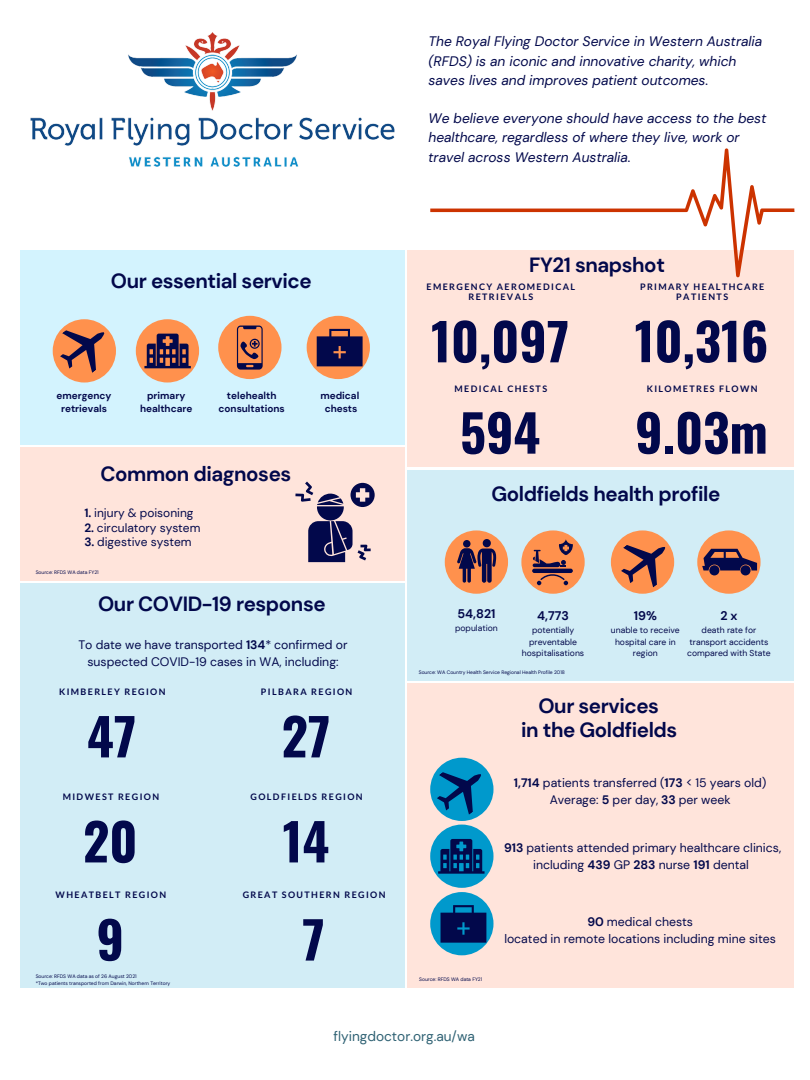
<style>
.page{position:relative;width:810px;height:1080px;background:#fff}
.page>*{position:absolute;margin:0;border:0;box-sizing:border-box;transform-origin:0 0}
.t1{font:700 51.06px "Oswald";color:#02084b}
.t2{font:700 20.5px "DM Sans";letter-spacing:-.02em;color:#02084b}
.t3{font:italic 13.75px/19.2px "DM Sans";color:#02084b}
.t4{font:13.69px "DM Sans";color:#2e6173}
.t5{font:700 12.5px "DM Sans";color:#02084b}
.t6{font:12.31px/16.9px "DM Sans";color:#02084b;text-align:center}
.t7{font:12px "DM Sans";color:#02084b}
.t8{font:700 10px/13.6px "DM Sans";color:#02084b;text-align:center}
.t9{font:700 8.94px/10.2px "Lato";letter-spacing:.155em;color:#02084b;text-align:center}
.t10{font:8.62px/11.8px "DM Sans";color:#02084b;text-align:center}
.t11{font:5px "DM Sans";color:#02084b}
.s1{font-weight:700}
</style>
<div class="page">
<div style="left:20px;top:448px;width:385px;height:133px;background:#ffe4db"></div>
<div style="left:408px;top:250px;width:386px;height:216px;background:#ffe4db"></div>
<div style="left:408px;top:470px;width:386px;height:211px;background:#d2edf6"></div>
<div style="left:20px;top:584px;width:385px;height:404px;background:#d2edf6"></div>
<div style="left:408px;top:683px;width:386px;height:305px;background:#ffe4db"></div>
<div style="left:20px;top:250px;width:385px;height:195px;background:#d3f3fe"></div>
<img style="left:31px;top:33px;width:363px;height:133px">
<svg style="left:430px;top:148px;width:365px;height:129px"></svg>
<div style="left:136px;top:319px;width:63px;height:64px;background:#ff914d;border-radius:50%"></div>
<div style="left:218px;top:316px;width:64px;height:63px;background:#ff914d;border-radius:50%"></div>
<div style="left:307px;top:316px;width:63px;height:63px;background:#ff914d;border-radius:50%"></div>
<svg style="left:52px;top:319px;width:64px;height:63px"></svg>
<svg style="left:144px;top:334px;width:47px;height:34px"></svg>
<svg style="left:237px;top:326px;width:26px;height:44px"></svg>
<svg style="left:317px;top:329px;width:46px;height:37px"></svg>
<svg style="left:295px;top:482px;width:80px;height:80px"></svg>
<div style="left:445px;top:530px;width:63px;height:64px;background:#ff914d;border-radius:50%"></div>
<div style="left:521px;top:530px;width:64px;height:64px;background:#ff914d;border-radius:50%"></div>
<div style="left:697px;top:530px;width:64px;height:64px;background:#ff914d;border-radius:50%"></div>
<svg style="left:457px;top:539px;width:39px;height:44px"></svg>
<hr style="left:532px;top:569px;width:41px;height:4px;background:#02084b;border-radius:2px">
<svg style="left:537px;top:574px;width:31px;height:11px"></svg>
<svg style="left:533px;top:539px;width:40px;height:28px"></svg>
<svg style="left:611px;top:530px;width:64px;height:64px"></svg>
<svg style="left:702px;top:549px;width:55px;height:26px"></svg>
<svg style="left:430px;top:757px;width:64px;height:64px"></svg>
<div style="left:430px;top:825px;width:64px;height:63px;background:#09c;border-radius:50%"></div>
<div style="left:430px;top:892px;width:64px;height:63px;background:#09c;border-radius:50%"></div>
<svg style="left:438px;top:839px;width:47px;height:35px"></svg>
<svg style="left:441px;top:905px;width:45px;height:38px;background:#012464"></svg>
<p class="t3" style="left:429px;top:32px;width:335px">The Royal Flying Doctor Service in Western Australia (RFDS) is an iconic and innovative charity, which saves lives and improves patient outcomes.</p>
<p class="t3" style="left:429px;top:109px;width:339px">We believe everyone should have access to the best healthcare, regardless of where they live, work or travel across Western Australia.</p>
<p class="t2" style="left:111px;top:268px;width:202px">Our essential service</p>
<p class="t8" style="left:57px;top:388px;width:56px">emergency retrievals</p>
<p class="t8" style="left:147px;top:388px;width:40px">primary</p>
<p class="t8" style="left:140px;top:402px;width:54px">healthcare</p>
<p class="t8" style="left:227px;top:388px;width:51px">telehealth</p>
<p class="t8" style="left:219px;top:402px;width:68px">consultations</p>
<p class="t2" style="left:101px;top:460px;width:192px">Common diagnoses</p>
<p class="t7" style="left:84px;top:505px;width:111px"><span class="s1">1.</span> injury &amp; poisoning</p>
<p class="t7" style="left:84px;top:520px;width:118px"><span class="s1">2.</span> circulatory system</p>
<p class="t7" style="left:84px;top:534px;width:109px"><span class="s1">3.</span> digestive system</p>
<p class="t11" style="left:36px;top:569px;width:65px">Source: RFDS WA data FY21</p>
<p class="t8" style="left:320px;top:388px;width:40px">medical</p>
<p class="t8" style="left:325px;top:402px;width:34px">chests</p>
<p class="t2" style="left:98px;top:591px;width:229px">Our COVID-19 response</p>
<p class="t6" style="left:78px;top:637px;width:271px">To date we have transported <span class="s1">134</span>* confirmed or suspected COVID-19 cases in WA, including:</p>
<p class="t9" style="left:59px;top:687px;width:108px">KIMBERLEY REGION</p>
<p class="t9" style="left:261px;top:687px;width:93px">PILBARA REGION</p>
<p class="t1" style="left:87px;top:697px;width:51px">47</p>
<p class="t1" style="left:282px;top:697px;width:50px">27</p>
<p class="t9" style="left:63px;top:792px;width:98px">MIDWEST REGION</p>
<p class="t9" style="left:251px;top:792px;width:114px">GOLDFIELDS REGION</p>
<p class="t1" style="left:83px;top:802px;width:56px">20</p>
<p class="t1" style="left:283px;top:802px;width:48px">14</p>
<p class="t9" style="left:56px;top:890px;width:112px">WHEATBELT REGION</p>
<p class="t9" style="left:243px;top:890px;width:144px">GREAT SOUTHERN REGION</p>
<p class="t1" style="left:97px;top:900px;width:29px">9</p>
<p class="t1" style="left:302px;top:900px;width:24px">7</p>
<p class="t11" style="left:36px;top:973px;width:103px">Source: RFDS WA data as of 26 August 2021</p>
<p class="t11" style="left:36px;top:980px;width:136px">*Two patients transported from Darwin, Northern Territory</p>
<p class="t2" style="left:529px;top:251px;width:137px">FY21 snapshot</p>
<p class="t9" style="left:427px;top:281px;width:150px">EMERGENCY AEROMEDICAL<br>RETRIEVALS</p>
<p class="t9" style="left:640px;top:281px;width:126px">PRIMARY HEALTHCARE<br>PATIENTS</p>
<p class="t1" style="left:431px;top:301px;width:140px">10,097</p>
<p class="t1" style="left:635px;top:301px;width:135px">10,316</p>
<p class="t9" style="left:455px;top:383px;width:94px">MEDICAL CHESTS</p>
<p class="t9" style="left:647px;top:383px;width:112px">KILOMETRES FLOWN</p>
<p class="t1" style="left:460px;top:393px;width:82px">594</p>
<p class="t1" style="left:635px;top:393px;width:134px">9.03m</p>
<p class="t2" style="left:491px;top:480px;width:230px">Goldfields health profile</p>
<p class="t5" style="left:458px;top:606px;width:39px">54,821</p>
<p class="t10" style="left:455px;top:623px;width:44px">population</p>
<p class="t5" style="left:537px;top:607px;width:33px">4,773</p>
<p class="t10" style="left:522px;top:624px;width:64px">potentially preventable hospitalisations</p>
<p class="t11" style="left:419px;top:669px;width:148px">Source: WA Country Health Service Regional Health Profile 2018</p>
<p class="t5" style="left:634px;top:607px;width:25px">19%</p>
<p class="t10" style="left:611px;top:624px;width:70px">unable to receive hospital care in region</p>
<p class="t5" style="left:720px;top:607px;width:19px">2x</p>
<p class="t10" style="left:687px;top:624px;width:85px">death rate for transport accidents compared with State</p>
<p class="t2" style="left:538px;top:692px;width:122px">Our services</p>
<p class="t2" style="left:521px;top:717px;width:158px">in the Goldfields</p>
<p class="t6" style="left:514px;top:775px;width:254px"><span class="s1">1,714</span> patients transferred (<span class="s1">173</span> &lt; 15 years old)</p>
<p class="t6" style="left:550px;top:792px;width:182px">Average: <span class="s1">5</span> per day, <span class="s1">33</span> per week</p>
<p class="t6" style="left:504px;top:839px;width:279px"><span class="s1">913</span> patients attended primary healthcare clinics, including <span class="s1">439</span> GP <span class="s1">283</span> nurse <span class="s1">191</span> dental</p>
<p class="t11" style="left:419px;top:976px;width:65px">Source: RFDS WA data FY21</p>
<p class="t6" style="left:587px;top:913px;width:107px"><span class="s1">90</span> medical chests</p>
<p class="t6" style="left:504px;top:930px;width:273px">located in remote locations including mine sites</p>
<p class="t4" style="left:334px;top:1027px;width:143px">flyingdoctor.org.au/wa</p>
</div>
